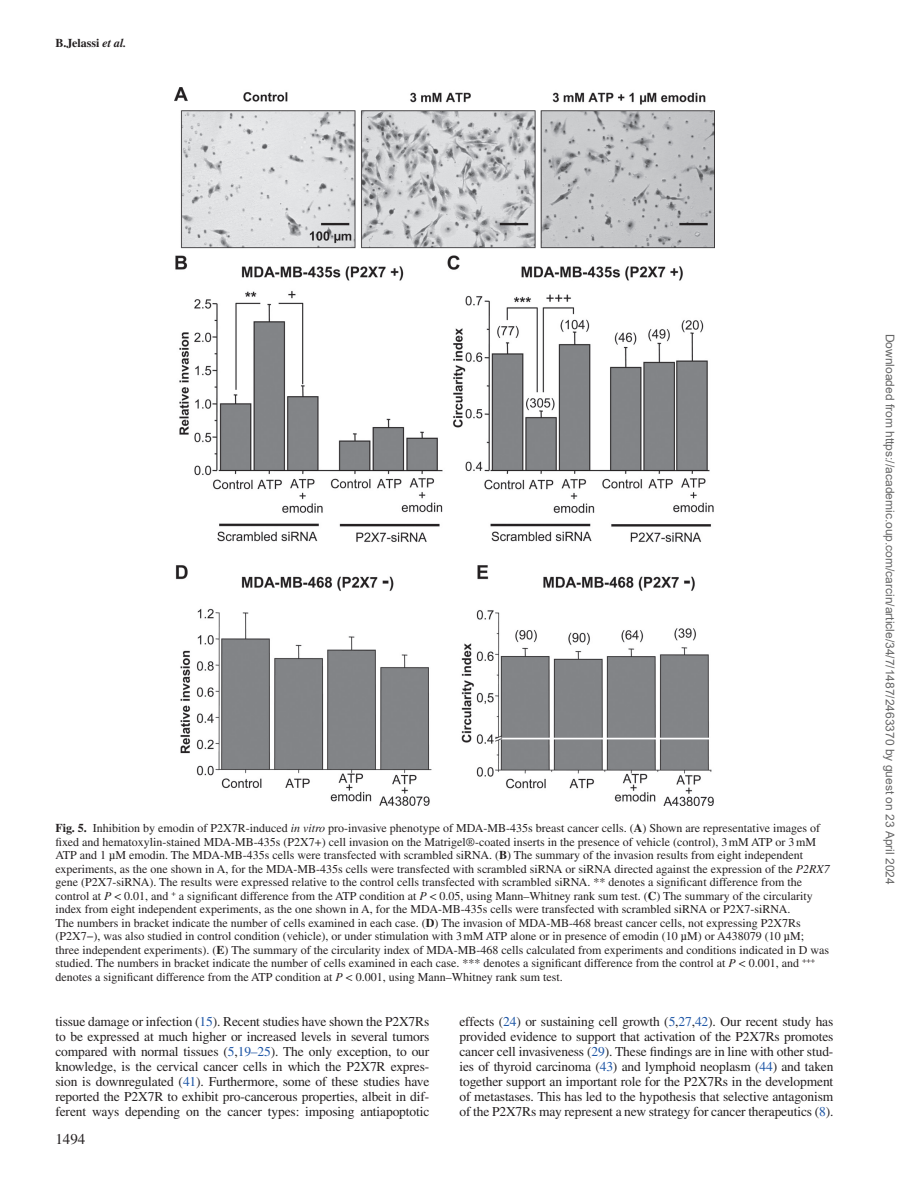
<style>
.page{position:relative;width:919px;height:1187px;background:#fff}
.page>*{position:absolute;margin:0;border:0;box-sizing:border-box;transform-origin:0 0}
.t1{font:15px "Times LT Std";color:#231f20}
.t2{font:13.5px/15px "Times LT Std";letter-spacing:-.01em;color:#231f20;text-align:justify}
.t3{font:12px/13.5px "Times LT Std";color:#231f20}
.t4{font:12px "Arial";color:#666}
.t5{font:700 12px "Times LT Std";color:#231f20}
.s1{font-style:italic}
.s2{font-weight:700}
.s3{font-family:"Gandhari Unicode"}
.s4{color:#1e56a6}
</style>
<div class="page">
<img style="left:174px;top:87px;width:540px;height:718px">
<p class="t5" style="left:55px;top:36px;width:73px">B.Jelassi <span class="s1">et al.</span></p>
<p class="t3" style="left:55px;top:821px;width:775px"><span class="s2">Fig. 5.</span> Inhibition by emodin of P2X7R-induced <span class="s1">in vitro</span> pro-invasive phenotype of MDA-MB-435s breast cancer cells. (<span class="s2">A</span>) Shown are representative images of fixed and hematoxylin-stained MDA-MB-435s (P2X7+) cell invasion on the Matrigel®-coated inserts in the presence of vehicle (control), 3mM ATP or 3mM ATP and 1 <span class="s3">µ</span>M emodin. The MDA-MB-435s cells were transfected with scrambled siRNA. (<span class="s2">B</span>) The summary of the invasion results from eight independent experiments, as the one shown in A, for the MDA-MB-435s cells were transfected with scrambled siRNA or siRNA directed against the expression of the <span class="s1">P2RX7 </span>gene (P2X7-siRNA). The results were expressed relative to the control cells transfected with scrambled siRNA. ** denotes a significant difference from the control at <span class="s1">P</span> &lt; 0.01, and <sup>+</sup> a significant difference from the ATP condition at <span class="s1">P</span> &lt; 0.05, using Mann–Whitney rank sum test. (<span class="s2">C</span>) The summary of the circularity index from eight independent experiments, as the one shown in A, for the MDA-MB-435s cells were transfected with scrambled siRNA or P2X7-siRNA.<br>The numbers in bracket indicate the number of cells examined in each case. (<span class="s2">D</span>) The invasion of MDA-MB-468 breast cancer cells, not expressing P2X7Rs (P2X7−), was also studied in control condition (vehicle), or under stimulation with 3mM ATP alone or in presence of emodin (10 <span class="s3">µ</span>M) or A438079 (10 <span class="s3">µ</span>M; three independent experiments). (<span class="s2">E</span>) The summary of the circularity index of MDA-MB-468 cells calculated from experiments and conditions indicated in D was studied. The numbers in bracket indicate the number of cells examined in each case. *** denotes a significant difference from the control at <span class="s1">P</span> &lt; 0.001, and <sup>+++ </sup>denotes a significant difference from the ATP condition at <span class="s1">P</span> &lt; 0.001, using Mann–Whitney rank sum test.</p>
<p class="t2" style="left:55px;top:1013px;width:375px">tissue damage or infection (<span class="s4">15</span>). Recent studies have shown the P2X7Rs to be expressed at much higher or increased levels in several tumors compared with normal tissues (<span class="s4">5</span>,<span class="s4">19–25</span>). The only exception, to our knowledge, is the cervical cancer cells in which the P2X7R expres&shy;sion is downregulated (<span class="s4">41</span>). Furthermore, some of these studies have reported the P2X7R to exhibit pro-cancerous properties, albeit in dif&shy;ferent ways depending on the cancer types: imposing antiapoptotic</p>
<p class="t2" style="left:459px;top:1013px;width:375px">effects (<span class="s4">24</span>) or sustaining cell growth (<span class="s4">5</span>,<span class="s4">27</span>,<span class="s4">42</span>). Our recent study has provided evidence to support that activation of the P2X7Rs promotes cancer cell invasiveness (<span class="s4">29</span>). These findings are in line with other stud&shy;ies of thyroid carcinoma (<span class="s4">43</span>) and lymphoid neoplasm (<span class="s4">44</span>) and taken together support an important role for the P2X7Rs in the development of metastases. This has led to the hypothesis that selective antagonism of the P2X7Rs may represent a new strategy for cancer therapeutics (<span class="s4">8</span>).</p>
<p class="t1" style="left:55px;top:1130px;width:31px">1494</p>
<p class="t4" style="left:894px;top:334px;width:552px;rotate:90deg">Downloaded from https://academic.oup.com/carcin/article/34/7/1487/2463370 by guest on 23 April 2024</p>
</div>
